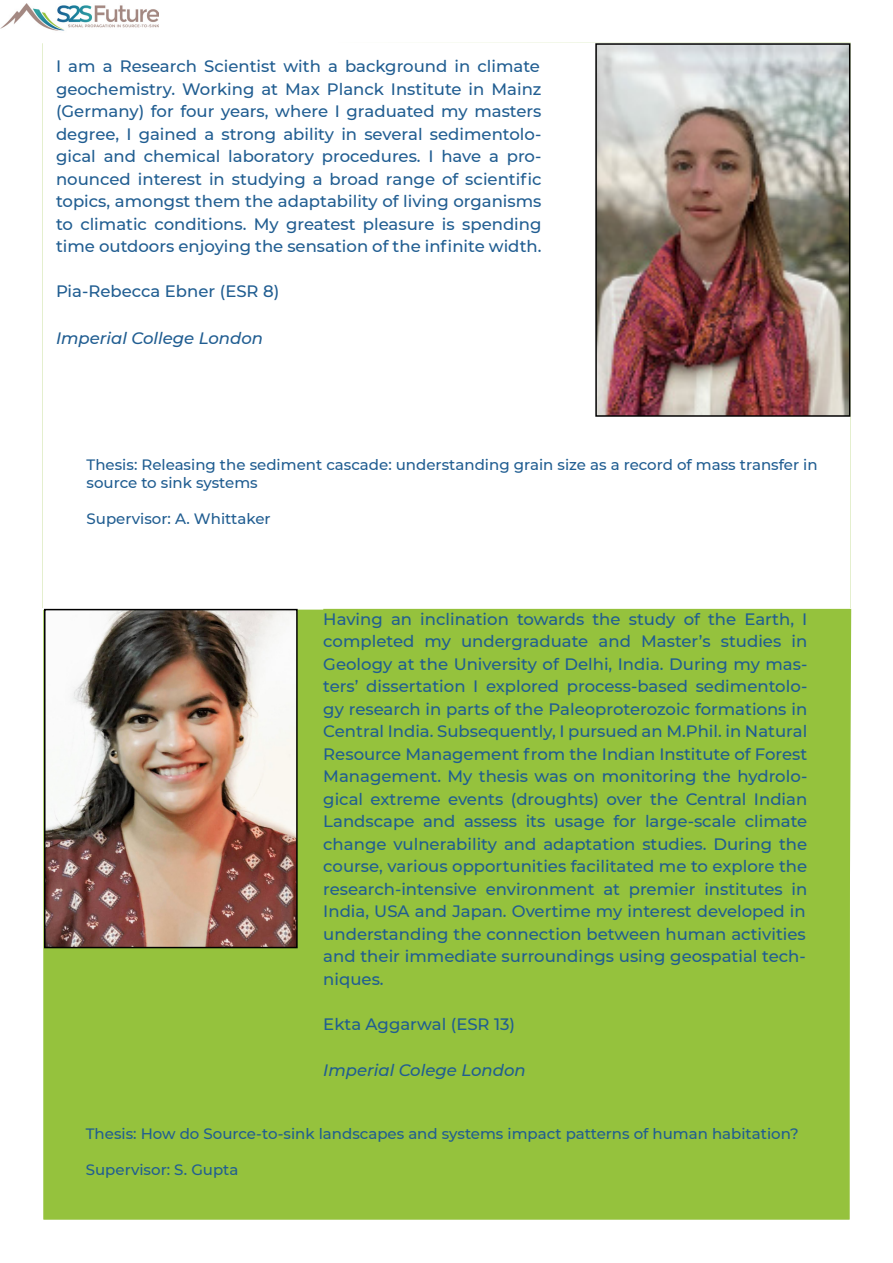
<style>
.page{position:relative;width:893px;height:1263px;background:#fff}
.page>*{position:absolute;margin:0;border:0;box-sizing:border-box;transform-origin:0 0}
.Folio-_Section_title{font:500 16.5px/22.5px "Montserrat";color:#205d91;text-align:justify}
.Folio-_Section_title-2{font:italic 500 16.5px "Montserrat";color:#205d91}
.Folio-_Section_title-3{font:500 15px/18px "Montserrat";color:#205d91}
</style>
<div class="page">
<img style="left:1px;top:3px;width:158px;height:28px">
<img style="left:598px;top:46px;width:249px;height:368px">
<div style="left:595px;top:43px;width:255px;height:374px;border:2px solid #000"></div>
<div style="left:43px;top:609px;width:807px;height:611px;background:#95c23d"></div>
<img style="left:47px;top:612px;width:248px;height:333px">
<div style="left:44px;top:609px;width:254px;height:339px;border:2px solid #000"></div>
<p class="Folio-_Section_title" style="left:56px;top:54px;width:487px">I am a Research Scientist with a background in climate geochemistry. Working at Max Planck Institute in Mainz (Germany) for four years, where I graduated my masters degree, I gained a strong ability in several sedimentolo&shy;gical and chemical laboratory procedures. I have a pro&shy;nounced interest in studying a broad range of scientific topics, amongst them the adaptability of living organisms to climatic conditions. My greatest pleasure is spending time outdoors enjoying the sensation of the infinite width.</p>
<p class="Folio-_Section_title" style="left:56px;top:279px;width:225px">Pia-Rebecca Ebner (ESR 8)</p>
<p class="Folio-_Section_title-2" style="left:56px;top:326px;width:209px">Imperial College London</p>
<p class="Folio-_Section_title-3" style="left:87px;top:455px;width:733px">Thesis: Releasing the sediment cascade: understanding grain size as a record of mass transfer in source to sink systems</p>
<p class="Folio-_Section_title-3" style="left:87px;top:509px;width:186px">Supervisor: A. Whittaker</p>
<p class="Folio-_Section_title" style="left:323px;top:607px;width:485px">Having an inclination towards the study of the Earth, I completed my undergraduate and Master’s studies in Geology at the University of Delhi, India. During my mas&shy;ters’ dissertation I explored process-based sedimentolo&shy;gy research in parts of the Paleoproterozoic formations in Central India. Subsequently, I pursued an M.Phil. in Natural Resource Management from the Indian Institute of Forest Management. My thesis was on monitoring the hydrolo&shy;gical extreme events (droughts) over the Central Indian Landscape and assess its usage for large-scale climate change vulnerability and adaptation studies. During the course, various opportunities facilitated me to explore the research-intensive environment at premier institutes in India, USA and Japan. Overtime my interest developed in understanding the connection between human activities and their immediate surroundings using geospatial tech&shy;niques.</p>
<p class="Folio-_Section_title" style="left:323px;top:1012px;width:193px">Ekta Aggarwal (ESR 13)</p>
<p class="Folio-_Section_title-2" style="left:323px;top:1059px;width:204px">Imperial Colege London</p>
<p class="Folio-_Section_title-3" style="left:86px;top:1124px;width:715px">Thesis: How do Source-to-sink landscapes and systems impact patterns of human habitation?</p>
<p class="Folio-_Section_title-3" style="left:86px;top:1160px;width:154px">Supervisor: S. Gupta</p>
</div>
